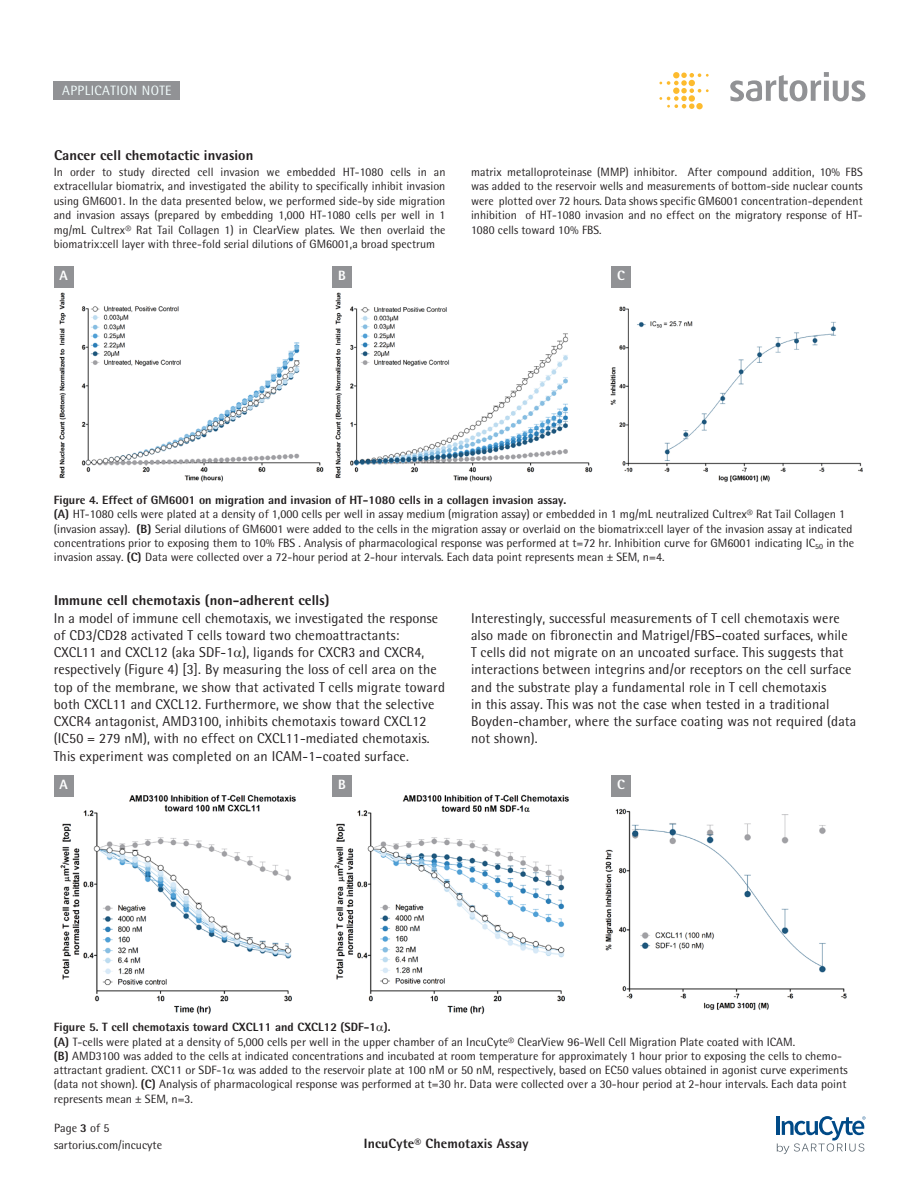
<style>
.page{position:relative;width:918px;height:1188px;background:#fff}
.page>*{position:absolute;margin:0;border:0;box-sizing:border-box;transform-origin:0 0}
.t1{font:14.25px/17.2px "Sartorius Rotis Sans 2013";letter-spacing:.01em;color:#231f20}
.t2{font:800 14.25px "Sartorius Rotis Sans 2013";letter-spacing:.005em;color:#231f20}
.t3{font:800 13.5px "Sartorius Rotis Sans 2013";letter-spacing:.01em;color:#231f20}
.t4{font:13.5px "Sartorius Rotis Sans 2013";letter-spacing:.03em;color:#f4ffff}
.t5{font:800 13.5px "Sartorius Rotis Sans 2013";color:#fff}
.t6{font:12px/14.4px "Sartorius Rotis Sans 2013";color:#231f20}
.t7{font:800 12px "Sartorius Rotis Sans 2013";color:#231f20}
.s1{font-weight:800}
</style>
<div class="page">
<img style="left:59px;top:292px;width:265px;height:190px">
<img style="left:332px;top:287px;width:261px;height:195px">
<img style="left:610px;top:306px;width:253px;height:176px">
<div style="left:54px;top:266px;width:19px;height:21px;background:#919295"></div>
<div style="left:332px;top:266px;width:20px;height:21px;background:#919295"></div>
<div style="left:611px;top:266px;width:20px;height:21px;background:#919295"></div>
<img style="left:605px;top:808px;width:242px;height:202px">
<img style="left:54px;top:788px;width:242px;height:227px">
<img style="left:100px;top:905px;width:68px;height:83px">
<img style="left:332px;top:794px;width:237px;height:221px">
<img style="left:375px;top:902px;width:75px;height:85px">
<div style="left:54px;top:775px;width:19px;height:21px;background:#919295"></div>
<div style="left:332px;top:775px;width:20px;height:21px;background:#919295"></div>
<div style="left:611px;top:775px;width:20px;height:21px;background:#919295"></div>
<div style="left:54px;top:81px;width:126px;height:18px;background:#919295"></div>
<svg style="left:777px;top:1116px;width:88px;height:38px"></svg>
<svg style="left:659px;top:72px;width:50px;height:37px"></svg>
<svg style="left:730px;top:72px;width:135px;height:30px"></svg>
<p class="t4" style="left:62px;top:82px;width:111px">APPLICATION NOTE</p>
<p class="t2" style="left:54px;top:146px;width:201px">Cancer cell chemotactic invasion</p>
<p class="t6" style="left:54px;top:165px;width:393px;text-align:justify">In order to study directed cell invasion we embedded HT-1080 cells in an extracellular biomatrix, and investigated the ability to specifically inhibit invasion using GM6001. In the data presented below, we performed side-by side migration and invasion assays (prepared by embedding 1,000 HT-1080 cells per well in 1 mg/mL Cultrex® Rat Tail Collagen 1) in ClearView plates. We then overlaid the biomatrix:cell layer with three-fold serial dilutions of GM6001,a broad spectrum</p>
<p class="t6" style="left:471px;top:165px;width:393px;text-align:justify">matrix metalloproteinase (MMP) inhibitor. After compound addition, 10% FBS was added to the reservoir wells and measurements of bottom-side nuclear counts were plotted over 72 hours. Data shows specific GM6001 concentration-dependent inhibition of HT-1080 invasion and no effect on the migratory response of HT-1080 cells toward 10% FBS.</p>
<p class="t5" style="left:60px;top:267px;width:10px">A</p>
<p class="t5" style="left:338px;top:267px;width:9px">B</p>
<p class="t5" style="left:617px;top:267px;width:9px">C</p>
<p class="t6" style="left:54px;top:493px;width:802px"><span class="s1">Figure 4. Effect of GM6001 on migration and invasion of HT-1080 cells in a collagen invasion assay.<br>(A)</span> HT-1080 cells were plated at a density of 1,000 cells per well in assay medium (migration assay) or embedded in 1 mg/mL neutralized Cultrex® Rat Tail Collagen 1 (invasion assay). <span class="s1">(B)</span> Serial dilutions of GM6001 were added to the cells in the migration assay or overlaid on the biomatrix:cell layer of the invasion assay at indicated concentrations prior to exposing them to 10% FBS . Analysis of pharmacological response was performed at t=72 hr. Inhibition curve for GM6001 indicating IC<sub>50</sub> in the invasion assay. <span class="s1">(C)</span> Data were collected over a 72-hour period at 2-hour intervals. Each data point represents mean ± SEM, n=4.</p>
<p class="t2" style="left:54px;top:591px;width:277px">Immune cell chemotaxis (non-adherent cells)</p>
<p class="t1" style="left:54px;top:609px;width:393px">In a model of immune cell chemotaxis, we investigated the response of CD3/CD28 activated T cells toward two chemoattractants:<br>CXCL11 and CXCL12 (aka SDF-1 ), ligands for CXCR3 and CXCR4, respectively (Figure 4) [3]. By measuring the loss of cell area on the top of the membrane, we show that activated T cells migrate toward both CXCL11 and CXCL12. Furthermore, we show that the selective CXCR4 antagonist, AMD3100, inhibits chemotaxis toward CXCL12 (IC50 = 279 nM), with no effect on CXCL11-mediated chemotaxis.<br>This experiment was completed on an ICAM-1–coated surface.</p>
<p class="t1" style="left:471px;top:609px;width:387px">Interestingly, successful measurements of T cell chemotaxis were also made on fibronectin and Matrigel/FBS–coated surfaces, while T cells did not migrate on an uncoated surface. This suggests that interactions between integrins and/or receptors on the cell surface and the substrate play a fundamental role in T cell chemotaxis<br>in this assay. This was not the case when tested in a traditional Boyden-chamber, where the surface coating was not required (data not shown).</p>
<p class="t5" style="left:60px;top:776px;width:10px">A</p>
<p class="t5" style="left:338px;top:776px;width:9px">B</p>
<p class="t5" style="left:617px;top:776px;width:9px">C</p>
<p class="t7" style="left:54px;top:1020px;width:338px">Figure 5. T cell chemotaxis toward CXCL11 and CXCL12 (SDF-1 ).</p>
<p class="t6" style="left:54px;top:1034px;width:743px"><span class="s1">(A)</span> T-cells were plated at a density of 5,000 cells per well in the upper chamber of an IncuCyte® ClearView 96-Well Cell Migration Plate coated with ICAM.</p>
<p class="t6" style="left:54px;top:1049px;width:796px"><span class="s1">(B)</span> AMD3100 was added to the cells at indicated concentrations and incubated at room temperature for approximately 1 hour prior to exposing the cells to chemo&shy;attractant gradient. CXC11 or SDF-1 was added to the reservoir plate at 100 nM or 50 nM, respectively, based on EC50 values obtained in agonist curve experiments (data not shown). <span class="s1">(C)</span> Analysis of pharmacological response was performed at t=30 hr. Data were collected over a 30-hour period at 2-hour intervals. Each data point represents mean ± SEM, n=3.</p>
<p class="t6" style="left:54px;top:1119px;width:109px;line-height:16.8px">Page <span class="s1">3</span> of 5 sartorius.com/incucyte</p>
<p class="t3" style="left:364px;top:1135px;width:166px">IncuCyte® Chemotaxis Assay</p>
</div>
